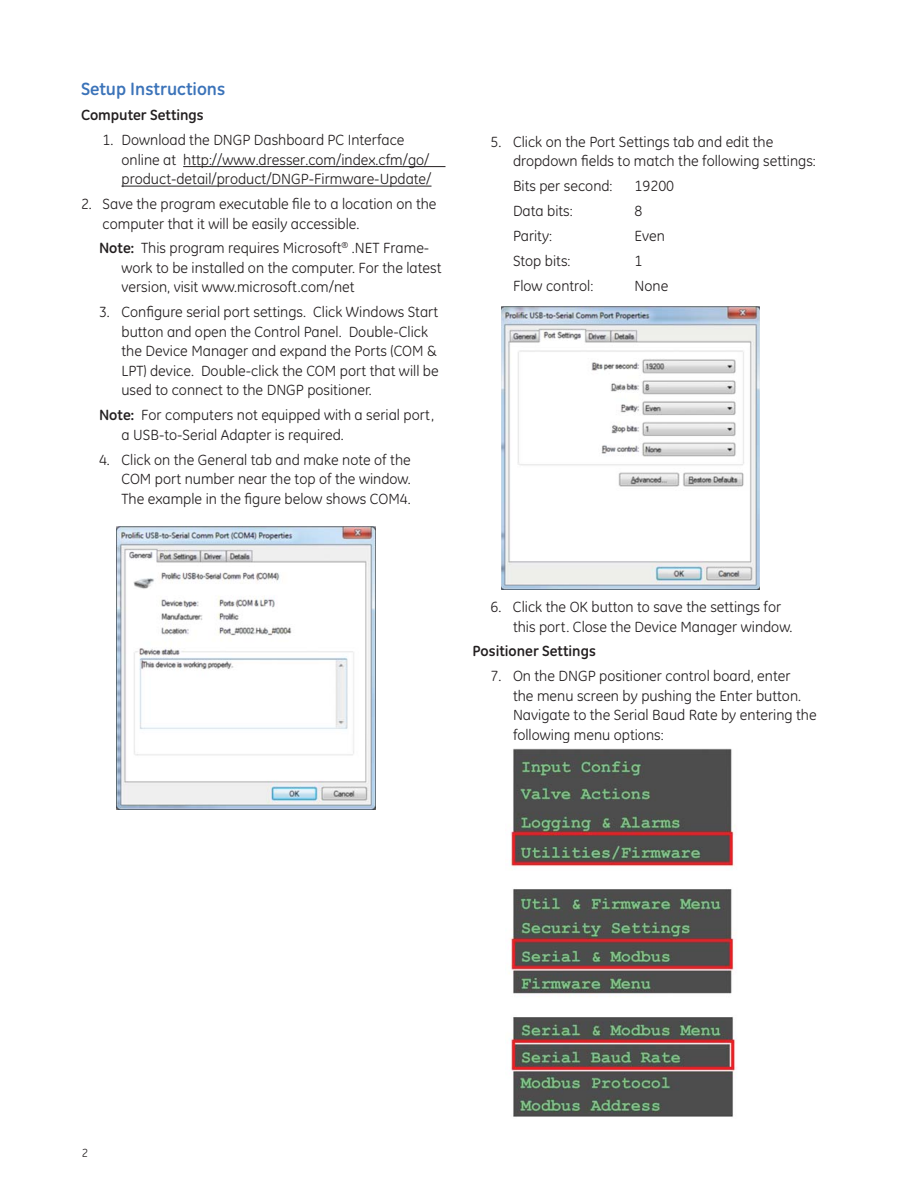
<style>
.page{position:relative;width:918px;height:1188px;background:#fff}
.page>*{position:absolute;margin:0;border:0;box-sizing:border-box;transform-origin:0 0}
.t1{font:700 18px "GE Inspira";color:#3b73b9}
.t2{font:15px/19.5px "GE Inspira";color:#231f20}
.t3{font:700 15px "GE Inspira";color:#231f20}
.t4{font:12px "GE Inspira";color:#231f20}
.s1{font-weight:700}
</style>
<div class="page">
<hr style="left:183px;top:166px;width:263px;height:1px;background:#231f20">
<hr style="left:122px;top:186px;width:310px;height:1px;background:#231f20">
<img style="left:117px;top:526px;width:258px;height:283px">
<img style="left:501px;top:307px;width:259px;height:283px">
<img style="left:509px;top:748px;width:227px;height:369px">
<p class="t1" style="left:81px;top:82px;width:146px">Setup Instructions</p>
<p class="t3" style="left:81px;top:110px;width:124px">Computer Settings</p>
<p class="t2" style="left:122px;top:132px;width:312px;text-indent:-19px">1. Download the DNGP Dashboard PC Interface online at http://www.dresser.com/index.cfm/go/ product-detail/product/DNGP-Firmware-Update/</p>
<p class="t2" style="left:103px;top:196px;width:335px;text-indent:-22px">2. Save the program executable file to a location on the computer that it will be easily accessible.</p>
<p class="t2" style="left:122px;top:240px;width:322px;text-indent:-22px"><span class="s1">Note:</span> This program requires Microsoft<sup>®</sup> .NET Frame&shy;work to be installed on the computer. For the latest version, visit www.microsoft.com/net</p>
<p class="t2" style="left:122px;top:304px;width:319px;text-indent:-22px">3. Configure serial port settings. Click Windows Start button and open the Control Panel. Double-Click the Device Manager and expand the Ports (COM &amp; LPT) device. Double-click the COM port that will be used to connect to the DNGP positioner.</p>
<p class="t2" style="left:122px;top:407px;width:314px;text-indent:-22px"><span class="s1">Note:</span> For computers not equipped with a serial port, a USB-to-Serial Adapter is required.</p>
<p class="t2" style="left:122px;top:451px;width:291px;text-align:justify;text-indent:-22px">4. Click on the General tab and make note of the COM port number near the top of the window.<br>The example in the figure below shows COM4.</p>
<p class="t2" style="left:513px;top:133px;width:304px;text-indent:-22px">5. Click on the Port Settings tab and edit the dropdown fields to match the following settings:</p>
<p class="t2" style="left:513px;top:178px;width:101px">Bits per second:</p>
<p class="t2" style="left:635px;top:178px;width:41px">19200</p>
<p class="t2" style="left:513px;top:203px;width:61px">Data bits:</p>
<p class="t2" style="left:635px;top:203px;width:9px">8</p>
<p class="t2" style="left:513px;top:227px;width:41px">Parity:</p>
<p class="t2" style="left:635px;top:227px;width:32px">Even</p>
<p class="t2" style="left:513px;top:252px;width:59px">Stop bits:</p>
<p class="t2" style="left:635px;top:252px;width:9px">1</p>
<p class="t2" style="left:513px;top:277px;width:82px">Flow control:</p>
<p class="t2" style="left:635px;top:277px;width:35px">None</p>
<p class="t2" style="left:513px;top:599px;width:281px;text-indent:-22px">6. Click the OK button to save the settings for this port. Close the Device Manager window.</p>
<p class="t3" style="left:472px;top:646px;width:125px">Positioner Settings</p>
<p class="t2" style="left:513px;top:668px;width:305px;text-indent:-22px">7. On the DNGP positioner control board, enter<br>the menu screen by pushing the Enter button.<br>Navigate to the Serial Baud Rate by entering the following menu options:</p>
<p class="t4" style="left:82px;top:1148px;width:8px">2</p>
</div>
